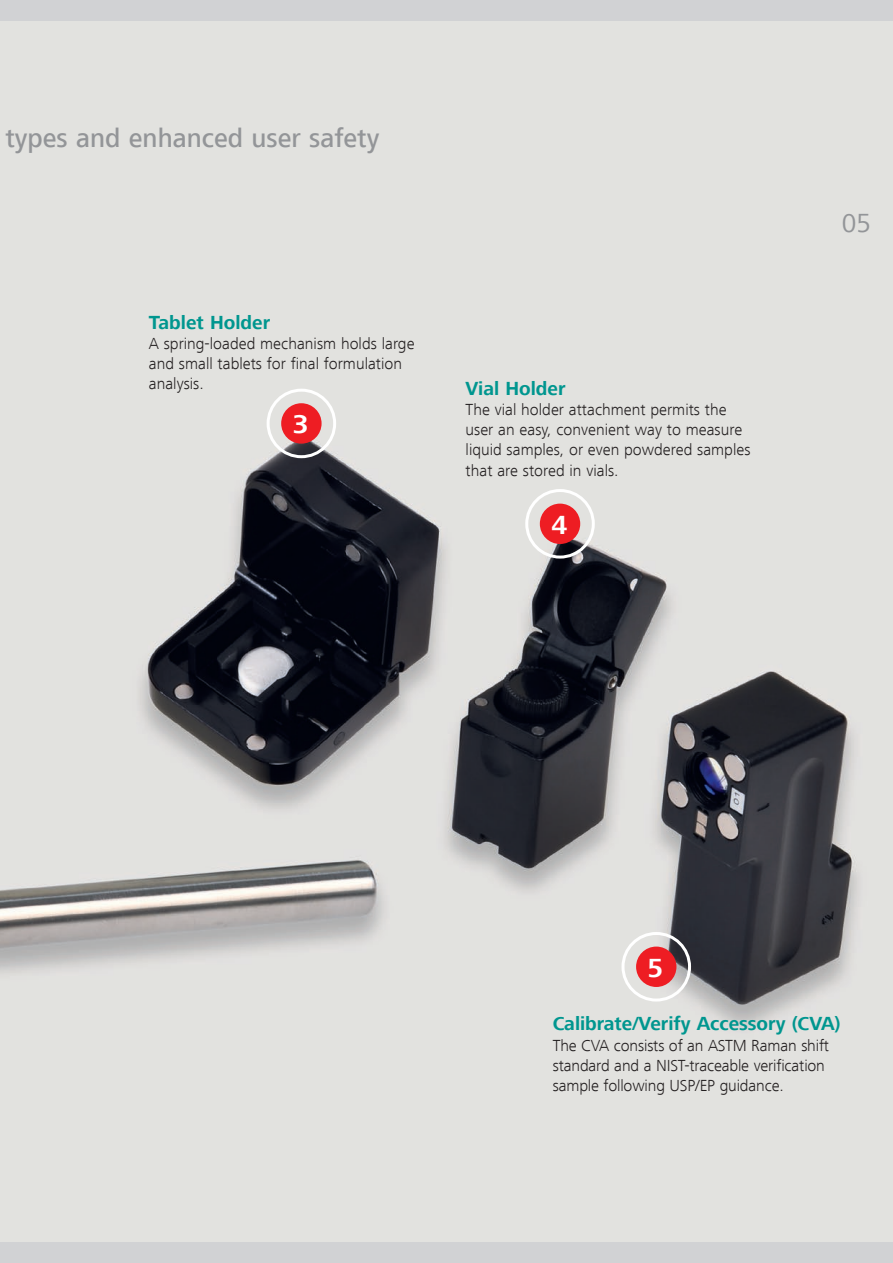
<style>
.page{position:relative;width:893px;height:1263px;background:#fff}
.page>*{position:absolute;margin:0;border:0;box-sizing:border-box;transform-origin:0 0}
.t1{font:500 27px "Frutiger Next LT";color:#939598}
.t2{font:700 27px "Frutiger Next LT";color:#fff}
.t3{font:27px "Frutiger Next LT";color:#939598}
.t4{font:700 19.5px "Frutiger Next LT";color:#00968f}
.t5{font:300 16.5px/20.2px "Frutiger Next LT";color:#231f20}
</style>
<div class="page">
<div style="left:0;top:1242px;width:893px;height:21px;background:#d1d2d4"></div>
<div style="left:0;top:0;width:893px;height:21px;background:#d1d2d4"></div>
<img style="left:0;top:21px;width:893px;height:1221px">
<div style="left:267px;top:389px;width:69px;height:69px;border:3px solid #fff;border-radius:50%"></div>
<div style="left:281px;top:403px;width:41px;height:41px;background:#ee1d23;border-radius:50%"></div>
<div style="left:525px;top:489px;width:70px;height:70px;border:3px solid #fff;border-radius:50%"></div>
<div style="left:540px;top:504px;width:40px;height:40px;background:#ee1d23;border-radius:50%"></div>
<div style="left:621px;top:932px;width:70px;height:69px;border:3px solid #fff;border-radius:50%"></div>
<div style="left:636px;top:946px;width:40px;height:41px;background:#ee1d23;border-radius:50%"></div>
<h1 class="t1" style="left:6px;top:123px;width:375px">types and enhanced user safety</h1>
<p class="t4" style="left:149px;top:311px;width:123px">Tablet Holder</p>
<p class="t5" style="left:149px;top:333px;width:267px">A spring-loaded mechanism holds large and small tablets for final formulation analysis.</p>
<h1 class="t2" style="left:293px;top:409px;width:17px">3</h1>
<p class="t4" style="left:466px;top:377px;width:101px">Vial Holder</p>
<p class="t5" style="left:466px;top:399px;width:286px">The vial holder attachment permits the user an easy, convenient way to measure liquid samples, or even powdered samples that are stored in vials.</p>
<h1 class="t2" style="left:551px;top:509px;width:17px">4</h1>
<h1 class="t3" style="left:842px;top:208px;width:31px">05</h1>
<h1 class="t2" style="left:648px;top:952px;width:17px">5</h1>
<p class="t4" style="left:553px;top:1013px;width:289px">Calibrate/Verify Accessory (CVA)</p>
<p class="t5" style="left:553px;top:1035px;width:278px">The CVA consists of an ASTM Raman shift standard and a NIST-traceable verification sample following USP/EP guidance.</p>
</div>
